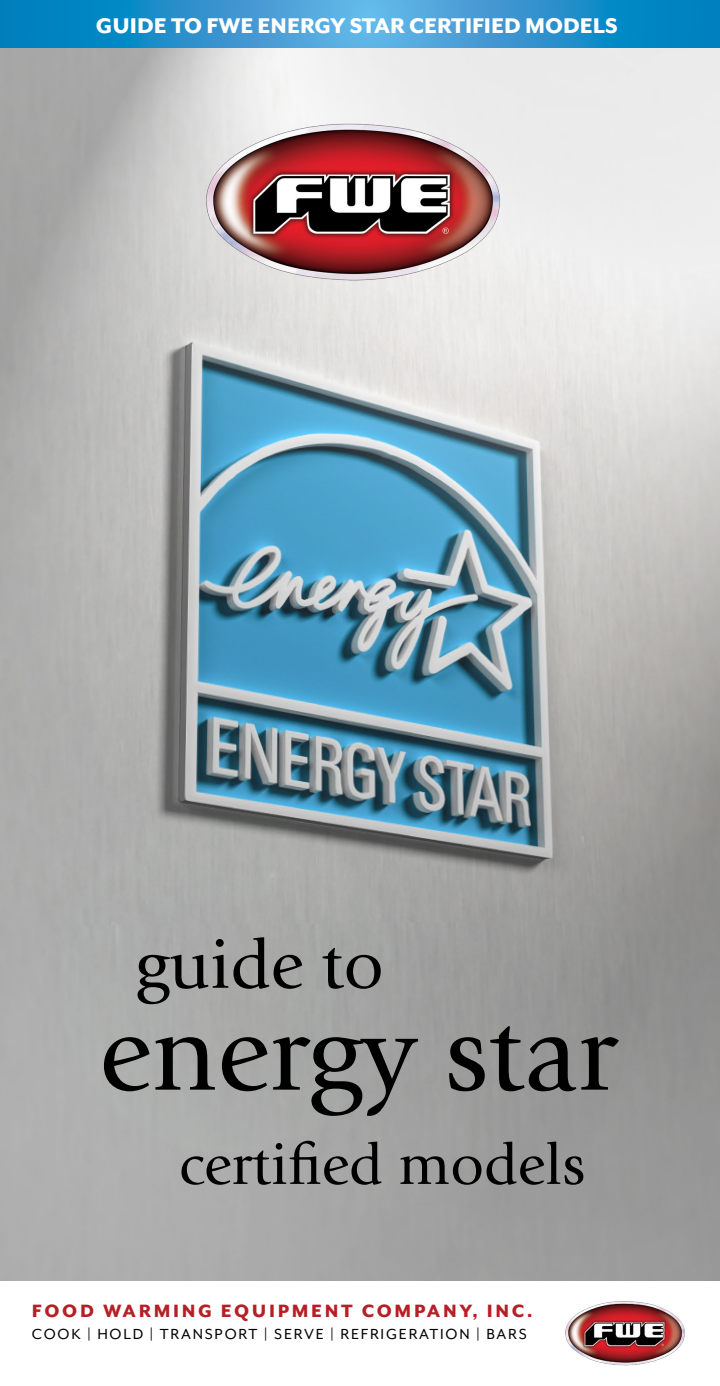
<style>
.page{position:relative;width:720px;height:1386px;background:#fff}
.page>*{position:absolute;margin:0;border:0;box-sizing:border-box;transform-origin:0 0}
.t1{font:111.65px "Giovanni Std";color:#000}
.t2{font:70.17px "Giovanni Std";color:#000}
.t3{font:58.8px "Giovanni Std";color:#000}
.t4{font:800 24.5px "Mr Eaves Mod OT";color:#fff}
.t5{font:800 20.47px "Mr Eaves Mod OT";letter-spacing:.13em;color:#b52026}
.t6{font:16.8px "Mr Eaves Mod OT";letter-spacing:.105em;color:#000}
</style>
<div class="page">
<img style="left:1px;top:47px;width:718px;height:1233px">
<img style="left:187px;top:110px;width:335px;height:188px">
<svg style="left:1px;top:0;width:718px;height:47px;background:#2a94ce"></svg>
<img style="left:565px;top:1301px;width:120px;height:65px">
<h3 class="t4" style="left:96px;top:12px;width:523px">GUIDE TO FWE ENERGY STAR CERTIFIED MODELS</h3>
<h2 class="t2" style="left:136px;top:925px;width:249px">guide to</h2>
<h1 class="t1" style="left:99px;top:990px;width:518px">energy star</h1>
<h3 class="t3" style="left:179px;top:1132px;width:407px">certified models</h3>
<p class="t5" style="left:32px;top:1300px;width:501px">FOOD WARMING EQUIPMENT COMPANY, INC.</p>
<p class="t6" style="left:32px;top:1325px;width:496px">COOK | HOLD | TRANSPORT | SERVE | REFRIGERATION | BARS</p>
</div>
